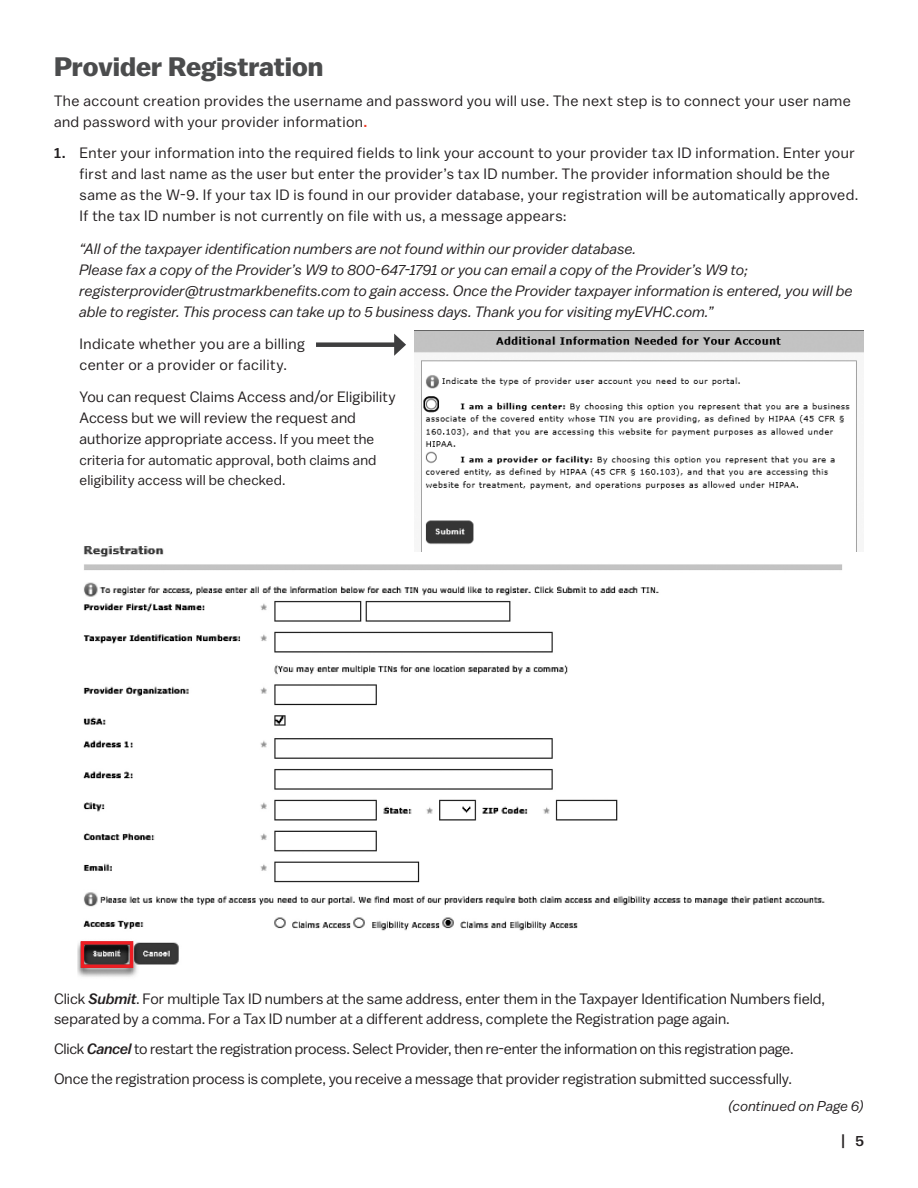
<style>
.page{position:relative;width:918px;height:1188px;background:#fff}
.page>*{position:absolute;margin:0;border:0;box-sizing:border-box;transform-origin:0 0}
.FAQ_Numbered_List{font:700 26.7px "Balto";letter-spacing:-.005em;color:#4b4c4d}
.HB_Bullet_Copy{font:15px/21px "Balto";letter-spacing:.03em;color:#231f20}
.HB_Bullet_Copy-2{font:15px/21px "Balto";letter-spacing:.01em;color:#231f20}
.t1{font:italic 15px/21px "Balto";letter-spacing:.005em;color:#231f20}
.HB_Bullet_Copy-3{font:15px "Balto";letter-spacing:-.02em;color:#231f20}
.t2{font:500 15px "Balto";color:#231f20}
.t3{font:14.25px/20.2px "Balto";letter-spacing:.01em;color:#231f20}
.HB_Bullet_Copy-4{font:italic 14.25px "Balto";letter-spacing:.01em;color:#231f20}
.s1{font-weight:500;color:#ef3e29}
.s2{font-weight:500}
.s3{font-size:14.25px}
.s4{font-weight:500;font-style:italic}
</style>
<div class="page">
<img style="left:77px;top:546px;width:780px;height:431px">
<div style="left:81px;top:941px;width:52px;height:27px;border:3px solid #ee1d23"></div>
<img style="left:415px;top:330px;width:449px;height:221px">
<div style="left:316px;top:342px;width:82px;height:5px;background:#3e3e3f"></div>
<svg style="left:394px;top:334px;width:12px;height:22px"></svg>
<p class="FAQ_Numbered_List" style="left:54px;top:50px;width:271px">Provider Registration</p>
<p class="HB_Bullet_Copy" style="left:54px;top:90px;width:799px">The account creation provides the username and password you will use. The next step is to connect your user name and password with your provider information<span class="s1">.</span></p>
<p class="HB_Bullet_Copy" style="left:80px;top:142px;width:778px;text-indent:-26px"><span class="s2">1.</span> Enter your information into the required fields to link your account to your provider tax ID information. Enter your first and last name as the user but enter the provider’s tax ID number. The provider information should be the same as the W-9. If your tax ID is found in our provider database, your registration will be automatically approved.<br>If the tax ID number is not currently on file with us, a message appears:</p>
<p class="t1" style="left:80px;top:238px;width:775px">“All of the taxpayer identification numbers are not found within our provider database.<br>Please fax a copy of the Provider’s W9 to 800-647-1791 or you can email a copy of the Provider’s W9 to; registerprovider@trustmarkbenefits.com to gain access. Once the Provider taxpayer information is entered, you will be able to register. This process can take up to 5 business days. Thank you for visiting myEVHC.com.”</p>
<p class="HB_Bullet_Copy-2" style="left:80px;top:333px;width:227px">Indicate whether you are a billing center or a provider or facility.</p>
<p class="HB_Bullet_Copy-2" style="left:80px;top:386px;width:318px">You can request Claims Access and/or Eligibility<br>Access but we will review the request and authorize appropriate access. <span class="s3">If you meet the</span></p>
<p class="t3" style="left:80px;top:449px;width:299px">criteria for automatic approval, both claims and eligibility access will be checked.</p>
<p class="HB_Bullet_Copy-2" style="left:54px;top:988px;width:773px;line-height:20.2px">Click <span class="s4">Submit</span>. For multiple Tax ID numbers at the same address, enter them in the Taxpayer Identification Numbers field, separated by a comma. For a Tax ID number at a different address, complete the Registration page again.</p>
<p class="HB_Bullet_Copy-3" style="left:54px;top:1040px;width:739px">Click <span class="s4">Cancel</span> to restart the registration process. Select Provider, then re-enter the information on this registration page.</p>
<p class="HB_Bullet_Copy-2" style="left:54px;top:1068px;width:738px">Once the registration process is complete, you receive a message that provider registration submitted successfully.</p>
<p class="HB_Bullet_Copy-4" style="left:729px;top:1098px;width:137px">(continued on Page 6)</p>
<p class="t2" style="left:840px;top:1132px;width:25px">| 5</p>
</div>
